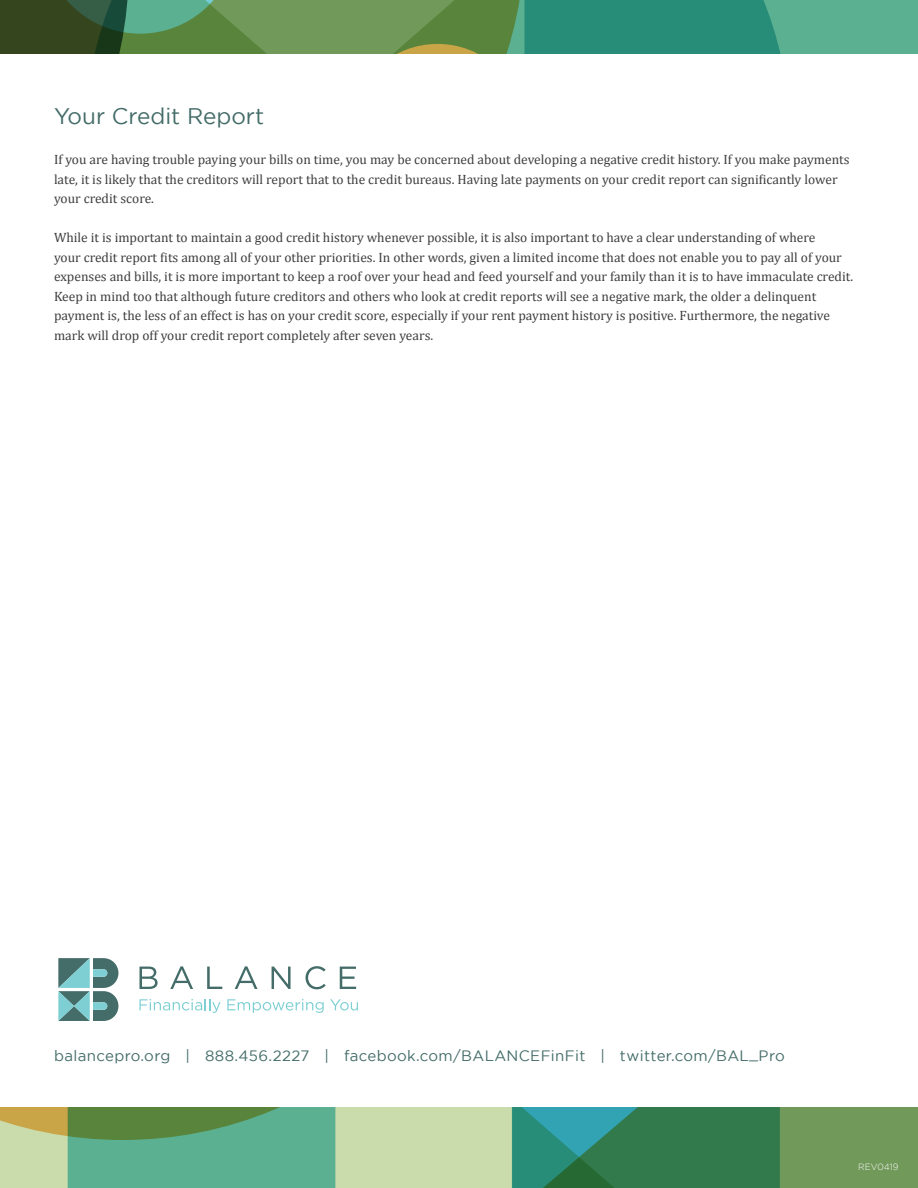
<style>
.page{position:relative;width:918px;height:1188px;background:#fff}
.page>*{position:absolute;margin:0;border:0;box-sizing:border-box;transform-origin:0 0}
.t1{font:22.5px "Gotham";color:#446c68}
.t2{font:15px "Gotham";letter-spacing:.025em;color:#446d69}
.t3{font:13.5px/19.5px "Cambria";color:#3e3e3f}
.t4{font:300 9px "Gotham";color:#fff}
</style>
<div class="page">
<svg style="left:0;top:1107px;width:918px;height:81px;background:#6fa679"></svg>
<svg style="left:58px;top:958px;width:60px;height:63px;background:#73a1a1"></svg>
<svg style="left:139px;top:967px;width:19px;height:22px"></svg>
<svg style="left:170px;top:966px;width:23px;height:23px"></svg>
<svg style="left:207px;top:967px;width:15px;height:22px"></svg>
<svg style="left:235px;top:966px;width:23px;height:23px"></svg>
<svg style="left:272px;top:967px;width:19px;height:22px"></svg>
<svg style="left:305px;top:966px;width:21px;height:23px"></svg>
<svg style="left:340px;top:967px;width:16px;height:22px"></svg>
<svg style="left:139px;top:999px;width:81px;height:14px"></svg>
<svg style="left:227px;top:999px;width:97px;height:14px"></svg>
<svg style="left:330px;top:999px;width:28px;height:12px"></svg>
<svg style="left:0;top:0;width:918px;height:54px;background:#4c8b60"></svg>
<h1 class="t1" style="left:54px;top:104px;width:212px">Your Credit Report</h1>
<p class="t3" style="left:54px;top:150px;width:797px">If you are having trouble paying your bills on time, you may be concerned about developing a negative credit history. If you make payments late, it is likely that the creditors will report that to the credit bureaus. Having late payments on your credit report can significantly lower your credit score.</p>
<p class="t3" style="left:54px;top:228px;width:801px">While it is important to maintain a good credit history whenever possible, it is also important to have a clear understanding of where<br>your credit report fits among all of your other priorities. In other words, given a limited income that does not enable you to pay all of your expenses and bills, it is more important to keep a roof over your head and feed yourself and your family than it is to have immaculate credit.<br>Keep in mind too that although future creditors and others who look at credit reports will see a negative mark, the older a delinquent payment is, the less of an effect is has on your credit score, especially if your rent payment history is positive. Furthermore, the negative mark will drop off your credit report completely after seven years.</p>
<p class="t2" style="left:54px;top:1047px;width:732px">balancepro.org | 888.456.2227 | facebook.com/BALANCEFinFit | twitter.com/BAL_Pro</p>
<p class="t4" style="left:858px;top:1162px;width:42px">REV0419</p>
</div>
